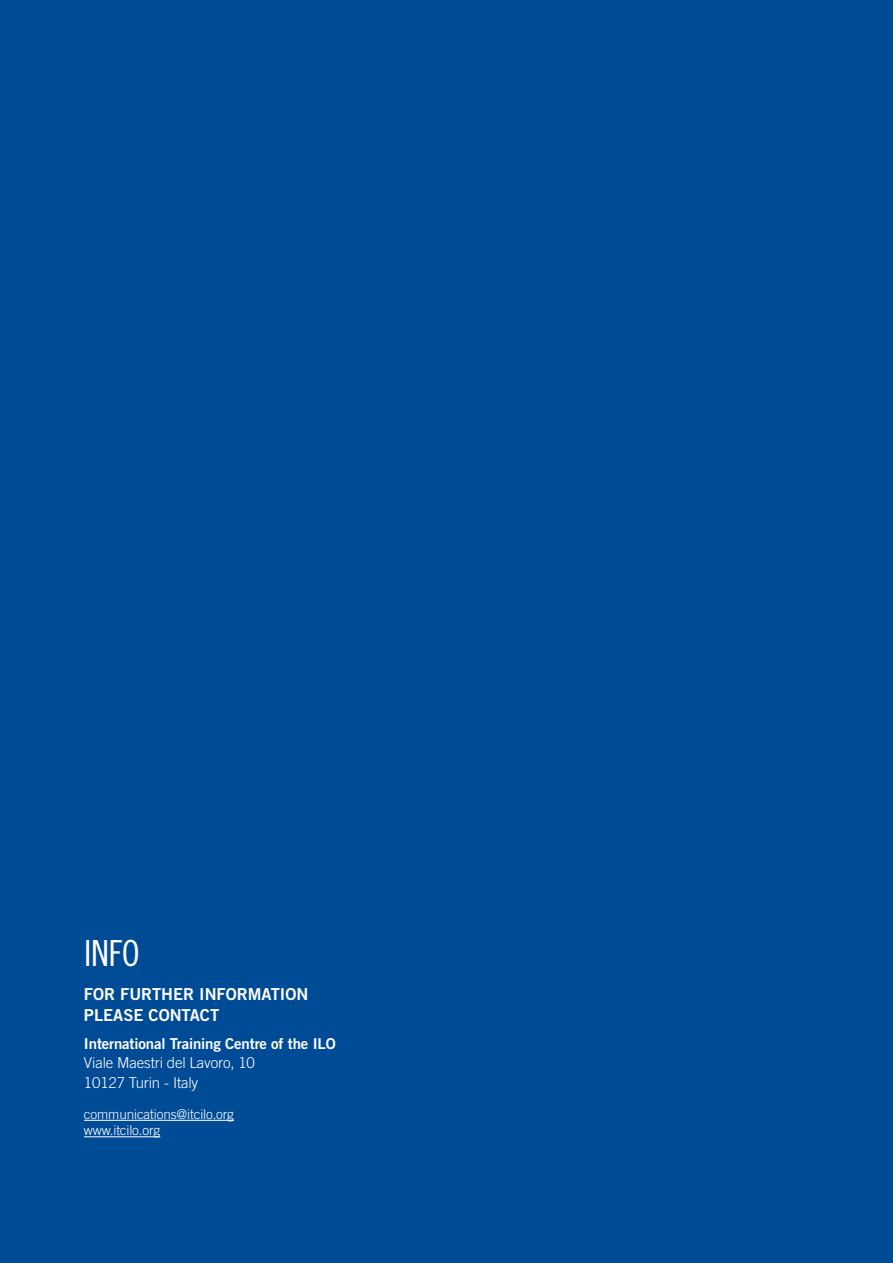
<style>
.page{position:relative;width:893px;height:1263px;background:#004b96}
.page>*{position:absolute;margin:0;border:0;box-sizing:border-box;transform-origin:0 0}
.t1{font:36px "Trade Gothic LT Std Cn 18";color:#fff}
.t2{font:16.5px/21px "Trade Gothic LT Std Bd 2";color:#fff}
.t3{font:300 15px/19.5px "Trade Gothic LT Std";letter-spacing:-.01em;color:#fff}
.t4{font:15px "Trade Gothic LT Std Bd 2";letter-spacing:-.01em;color:#fff}
.t5{font:300 13.5px/16.5px "Trade Gothic LT Std";letter-spacing:-.01em;color:#fff}
</style>
<div class="page">
<hr style="left:84px;top:1120px;width:150px;height:1px;background:#fff">
<hr style="left:84px;top:1136px;width:76px;height:1px;background:#fff">
<h1 class="t1" style="left:84px;top:931px;width:57px">INFO</h1>
<p class="t2" style="left:84px;top:983px;width:226px">FOR FURTHER INFORMATION<br>PLEASE CONTACT</p>
<p class="t4" style="left:84px;top:1034px;width:253px">International Training Centre of the ILO</p>
<p class="t3" style="left:84px;top:1053px;width:172px">Viale Maestri del Lavoro, 10<br>10127 Turin - Italy</p>
<p class="t5" style="left:84px;top:1106px;width:152px">communications@itcilo.org www. itcilo.org</p>
</div>
